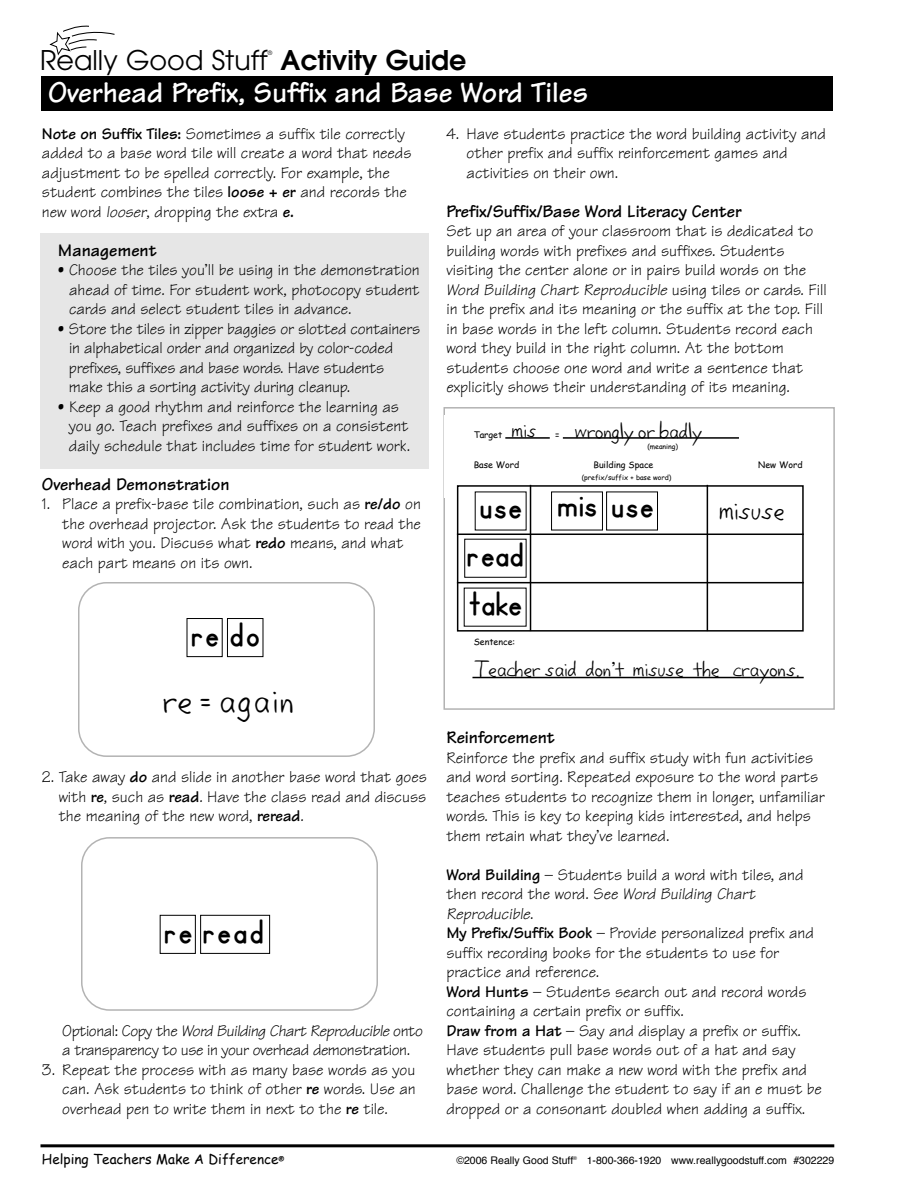
<style>
.page{position:relative;width:918px;height:1188px;background:#fff}
.page>*{position:absolute;margin:0;border:0;box-sizing:border-box;transform-origin:0 0}
.t1{font:700 36px/48.9px "ZB Manuscript";color:#000}
.t2{font:36px/66.3px "Lifetime";letter-spacing:.06em;color:#000;text-align:center}
.t3{font:700 30px "Tekton";color:#fff}
.t4{font:27px "Avant Garde";color:#000}
.t5{font:600 27px "Avant Garde";color:#000}
.t6{font:27px "Lifetime";color:#000}
.t7{font:21px "Lifetime";color:#000}
.t8{font:700 18px "Tekton";color:#000}
.t9{font:16.5px/19.5px "Tekton";color:#000}
.t10{font:16.5px/19.5px "Tekton";letter-spacing:-.025em;color:#000}
.t11{font:13.5px "Comic Sans MS";color:#000}
.t12{font:10.5px "Helvetica";color:#000}
.t13{font:8.85px "Comic Sans MS";color:#000}
.t14{font:6.9px "Comic Sans MS";color:#000}
.t15{font:6px "Avant Garde";color:#000}
.s1{font-weight:700}
.s2{font-size:15.75px}
.s3{font-family:"ZB Manuscript";font-weight:700}
.s4{font-family:"Tekton"}
</style>
<div class="page">
<div style="left:443px;top:407px;width:392px;height:303px;border:2px solid #b3b3b3"></div>
<div style="left:40px;top:233px;width:389px;height:235px;background:#e6e6e6"></div>
<div style="left:42px;top:76px;width:791px;height:35px;background:#000"></div>
<svg style="left:50px;top:25px;width:65px;height:30px"></svg>
<hr style="left:40px;top:1144px;width:794px;height:3px;background:#000">
<svg style="left:78px;top:582px;width:297px;height:175px"></svg>
<div style="left:444px;top:415px;width:380px;height:83px;background:#fff"></div>
<svg style="left:81px;top:837px;width:297px;height:174px"></svg>
<svg style="left:186px;top:618px;width:78px;height:39px"></svg>
<div style="left:162px;top:682px;width:137px;height:56px;background:#fff"></div>
<svg style="left:159px;top:915px;width:111px;height:39px"></svg>
<hr style="left:505px;top:437px;width:45px;height:2px;background:#000">
<hr style="left:563px;top:437px;width:176px;height:2px;background:#000">
<div style="left:457px;top:485px;width:347px;height:147px;border:2px solid #000"></div>
<hr style="left:457px;top:534px;width:347px;height:1px;background:#000">
<hr style="left:457px;top:582px;width:347px;height:1px;background:#000">
<hr style="left:707px;top:485px;width:1px;height:146px;background:#000">
<hr style="left:530px;top:485px;width:1px;height:146px;background:#000">
<hr style="left:472px;top:677px;width:332px;height:1px;background:#000">
<svg style="left:463px;top:491px;width:195px;height:136px"></svg>
<p class="t4" style="left:40px;top:50px;width:229px">Really Good Stuff</p>
<p class="t15" style="left:268px;top:51px;width:6px">®</p>
<p class="t5" style="left:280px;top:50px;width:187px">Activity Guide</p>
<p class="t3" style="left:48px;top:83px;width:541px">Overhead Prefix, Suffix and Base Word Tiles</p>
<p class="t9" style="left:42px;top:126px;width:371px"><span class="s1">Note on Suffix Tiles:</span> Sometimes a suffix tile correctly added to a base word tile will create a word that needs adjustment to be spelled correctly. For example, the student combines the tiles <span class="s1">loose + er</span> and records the new word looser, dropping the extra <span class="s1">e.</span></p>
<p class="t8" style="left:58px;top:244px;width:100px">Management</p>
<p class="t9" style="left:69px;top:263px;width:352px;text-align:justify;text-indent:-11px">• Choose the tiles you’ll be using in the demonstration ahead of time. For student work, photocopy student cards and select student tiles in advance.</p>
<p class="t9" style="left:69px;top:321px;width:353px;text-indent:-11px">• Store the tiles in zipper baggies or slotted containers in alphabetical order and organized <span class="s2">by</span> color-coded prefixes, suffixes and base words. Have students make this a sorting activity during cleanup.</p>
<p class="t9" style="left:69px;top:399px;width:343px;text-indent:-11px">• Keep a good rhythm and reinforce the learning as you go. Teach prefixes and suffixes on a consistent daily schedule that includes time for student work.</p>
<p class="t8" style="left:42px;top:478px;width:189px">Overhead Demonstration</p>
<p class="t9" style="left:62px;top:497px;width:360px;text-indent:-20px">1. Place a prefix-base tile combination, such as <span class="s1">re/do</span> on the overhead projector. Ask the students to read the word with you. Discuss what <span class="s1">redo</span> means, and what each part means on its own.</p>
<p class="t2" style="left:163px;top:604px;width:133px"><span class="s3">re do<br></span>re = again</p>
<p class="t9" style="left:59px;top:769px;width:370px;text-align:justify;text-indent:-17px">2. Take away <span class="s1">do</span> and slide in another base word that goes with <span class="s1">re</span>, such as <span class="s1">read</span>. Have the class read and discuss the meaning of the new word, <span class="s1">reread</span>.</p>
<p class="t1" style="left:164px;top:912px;width:101px">re read</p>
<p class="t10" style="left:62px;top:1023px;width:362px">Optional: Copy the Word Building Chart Reproducible onto a transparency to use in your overhead demonstration.</p>
<p class="t9" style="left:62px;top:1062px;width:355px;text-align:justify;text-indent:-20px">3. Repeat the process with as many base words as you can. Ask students to think of other <span class="s1">re</span> words. Use an overhead pen to write them in next to the <span class="s1">re</span> tile.</p>
<p class="t9" style="left:467px;top:126px;width:361px;text-indent:-20px">4. Have students practice the word building activity and other prefix and suffix reinforcement games and activities on their own.</p>
<p class="t8" style="left:446px;top:205px;width:297px">Prefix/Suffix/Base Word Literacy Center</p>
<p class="t9" style="left:446px;top:224px;width:382px">Set up an area of your classroom that is dedicated to building words with prefixes and suffixes. Students visiting the center alone or in pairs build words on the Word Building Chart Reproducible using tiles or cards. Fill in the prefix and its meaning or the suffix at the top. Fill in base words in the left column. Students record each word they build in the right column. At the bottom students choose one word and write a sentence that explicitly shows their understanding of its meaning.</p>
<p class="t7" style="left:512px;top:421px;width:26px">mis</p>
<p class="t13" style="left:474px;top:428px;width:30px">Target</p>
<p class="t13" style="left:555px;top:428px;width:6px">=</p>
<p class="t7" style="left:575px;top:422px;width:129px">wrongly or badly</p>
<p class="t14" style="left:647px;top:441px;width:32px">(meaning)</p>
<p class="t13" style="left:474px;top:459px;width:47px">Base Word</p>
<p class="t13" style="left:593px;top:459px;width:62px">Building Space</p>
<p class="t13" style="left:758px;top:459px;width:46px">New Word</p>
<p class="t14" style="left:582px;top:473px;width:91px">(prefix/suffix + base word)</p>
<p class="t1" style="left:466px;top:487px;width:189px;text-indent:13px">use mis use read<br>take</p>
<p class="t13" style="left:474px;top:635px;width:43px">Sentence:</p>
<p class="t6" style="left:720px;top:499px;width:67px">misuse</p>
<p class="t7" style="left:475px;top:660px;width:326px">Teacher said don<span class="s4">’</span>t misuse the crayons.</p>
<p class="t8" style="left:446px;top:731px;width:110px">Reinforcement</p>
<p class="t9" style="left:446px;top:750px;width:380px">Reinforce the prefix and suffix study with fun activities and word sorting. Repeated exposure to the word parts teaches students to recognize them in longer, unfamiliar words. This is key to keeping kids interested, and helps them retain what they’ve learned.</p>
<p class="t9" style="left:446px;top:867px;width:377px"><span class="s1">Word Building</span> – Students build a word with tiles, and then record the word. See Word Building Chart Reproducible.<br><span class="s1">My Prefix/Suffix Book</span> – Provide personalized prefix and suffix recording books for the students to use for practice and reference.<br><span class="s1">Word Hunts</span> – Students search out and record words containing a certain prefix or suffix.<br><span class="s1">Draw from a Hat</span> – Say and display a prefix or suffix.<br>Have students pull base words out of a hat and say whether they can make a new word with the prefix and base word. Challenge the student to say if an e must be dropped or a consonant doubled when adding a suffix.</p>
<p class="t11" style="left:42px;top:1149px;width:244px">Helping Teachers Make A Difference<sup>®</sup></p>
<p class="t12" style="left:456px;top:1156px;width:379px">©2006 Really Good Stuff<sup>®</sup> 1-800-366-1920 www.reallygoodstuff.com #302229</p>
</div>
